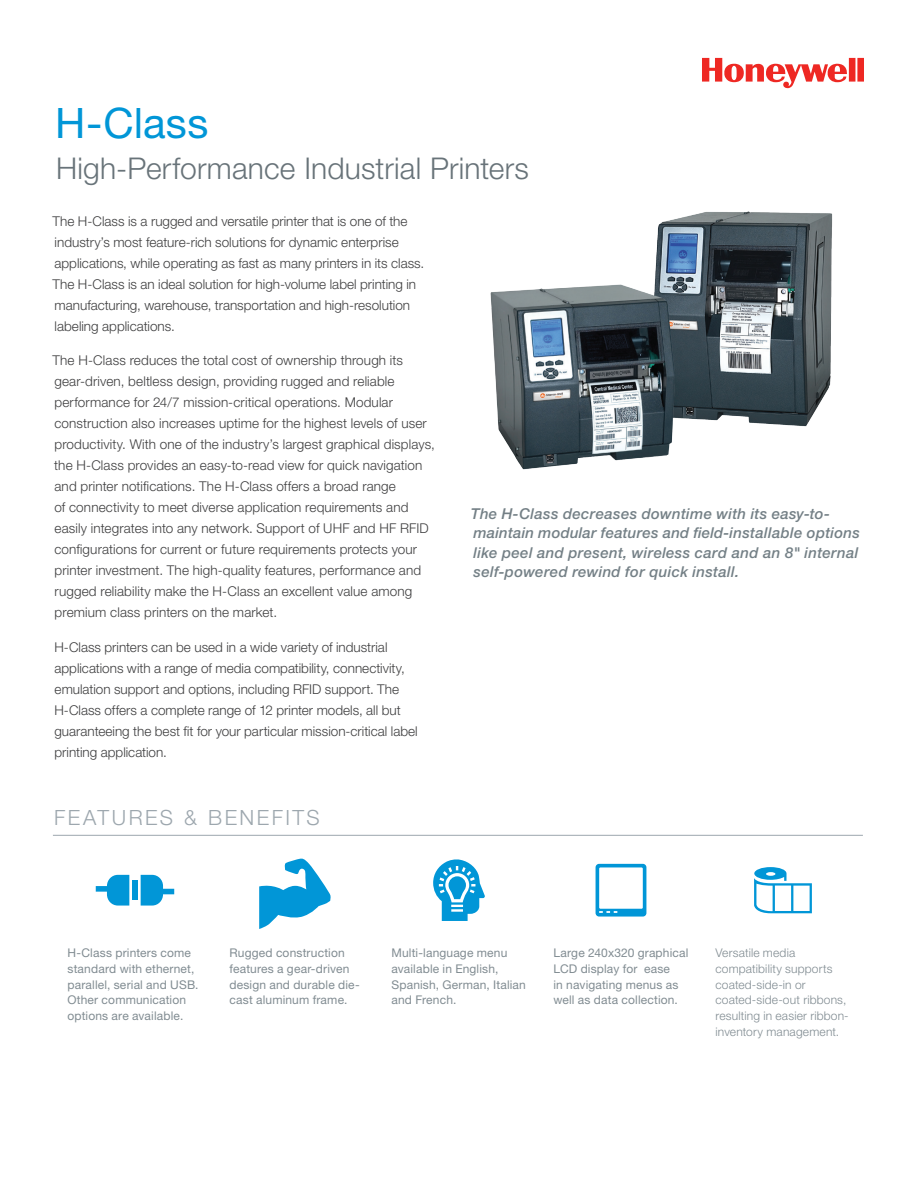
<style>
.page{position:relative;width:918px;height:1188px;background:#fff}
.page>*{position:absolute;margin:0;border:0;box-sizing:border-box;transform-origin:0 0}
.t1{font:42px "Helvetica Neue LT Std";letter-spacing:.005em;color:#0196d7}
.t2{font:300 30px "Helvetica Neue";letter-spacing:.005em;color:#687379}
.t3{font:300 21px "Helvetica Neue LT Std";letter-spacing:.12em;color:#9da7ae}
.t4{font:italic 500 15px/19.5px "Helvetica Neue";letter-spacing:.02em;color:#748086}
.t5{font:300 13.5px/21px "Helvetica Neue LT Std";letter-spacing:.005em;color:#3e3e3f}
.t6{font:12px/15.8px "Helvetica Neue LT Std";letter-spacing:.015em;color:#818c92}
.t7{font:300 12px/15.8px "Helvetica Neue LT Std";letter-spacing:.015em;color:#818c92}
</style>
<div class="page">
<svg style="left:702px;top:58px;width:162px;height:30px"></svg>
<hr style="left:53px;top:835px;width:810px;height:1px;background:#9da7ae">
<div style="left:132px;top:880px;width:6px;height:20px;background:#0196d7"></div>
<svg style="left:96px;top:875px;width:33px;height:31px"></svg>
<svg style="left:141px;top:875px;width:33px;height:31px"></svg>
<svg style="left:433px;top:859px;width:52px;height:62px"></svg>
<svg style="left:596px;top:864px;width:50px;height:53px"></svg>
<svg style="left:754px;top:867px;width:58px;height:46px"></svg>
<svg style="left:259px;top:858px;width:72px;height:71px"></svg>
<img style="left:490px;top:211px;width:343px;height:259px">
<h1 class="t1" style="left:55px;top:98px;width:155px">H-Class</h1>
<h2 class="t2" style="left:56px;top:150px;width:474px">High-Performance Industrial Printers</h2>
<p class="t5" style="left:53px;top:210px;width:373px">The H-Class is a rugged and versatile printer that is one of the industry’s most feature-rich solutions for dynamic enterprise applications, while operating as fast as many printers in its class.<br>The H-Class is an ideal solution for high-volume label printing in manufacturing, warehouse, transportation and high-resolution labeling applications.</p>
<p class="t5" style="left:53px;top:350px;width:384px">The H-Class reduces the total cost of ownership through its gear-driven, beltless design, providing rugged and reliable performance for 24/7 mission-critical operations. Modular construction also increases uptime for the highest levels of user productivity. With one of the industry’s largest graphical displays, the H-Class provides an easy-to-read view for quick navigation and printer notifications. The H-Class offers a broad range<br>of connectivity to meet diverse application requirements and easily integrates into any network. Support of UHF and HF RFID configurations for current or future requirements protects your printer investment. The high-quality features, performance and rugged reliability make the H-Class an excellent value among premium class printers on the market.</p>
<p class="t5" style="left:54px;top:636px;width:365px">H-Class printers can be used in a wide variety of industrial applications with a range of media compatibility, connectivity, emulation support and options, including RFID support. The H-Class offers a complete range of 12 printer models, all but guaranteeing the best fit for your particular mission-critical label printing application.</p>
<h3 class="t3" style="left:54px;top:805px;width:267px">FEATURES &amp; BENEFITS</h3>
<p class="t4" style="left:471px;top:504px;width:391px">The H-Class decreases downtime with its easy-to&shy;maintain modular features and field-installable options like peel and present, wireless card and an 8" internal self-powered rewind for quick install.</p>
<p class="t6" style="left:68px;top:945px;width:133px">H-Class printers come standard with ethernet, parallel, serial and USB.<br>Other communication options are available.</p>
<p class="t6" style="left:230px;top:945px;width:132px">Rugged construction features a gear-driven design and durable die&shy;cast aluminum frame.</p>
<p class="t6" style="left:392px;top:945px;width:136px">Multi-language menu available in English,<br>Spanish, German, Italian and French.</p>
<p class="t6" style="left:554px;top:945px;width:137px">Large 240x320 graphical<br>LCD display for ease<br>in navigating menus as well as data collection.</p>
<p class="t7" style="left:716px;top:945px;width:135px">Versatile media compatibility supports coated-side-in or coated-side-out ribbons, resulting in easier ribbon&shy;inventory management.</p>
</div>
